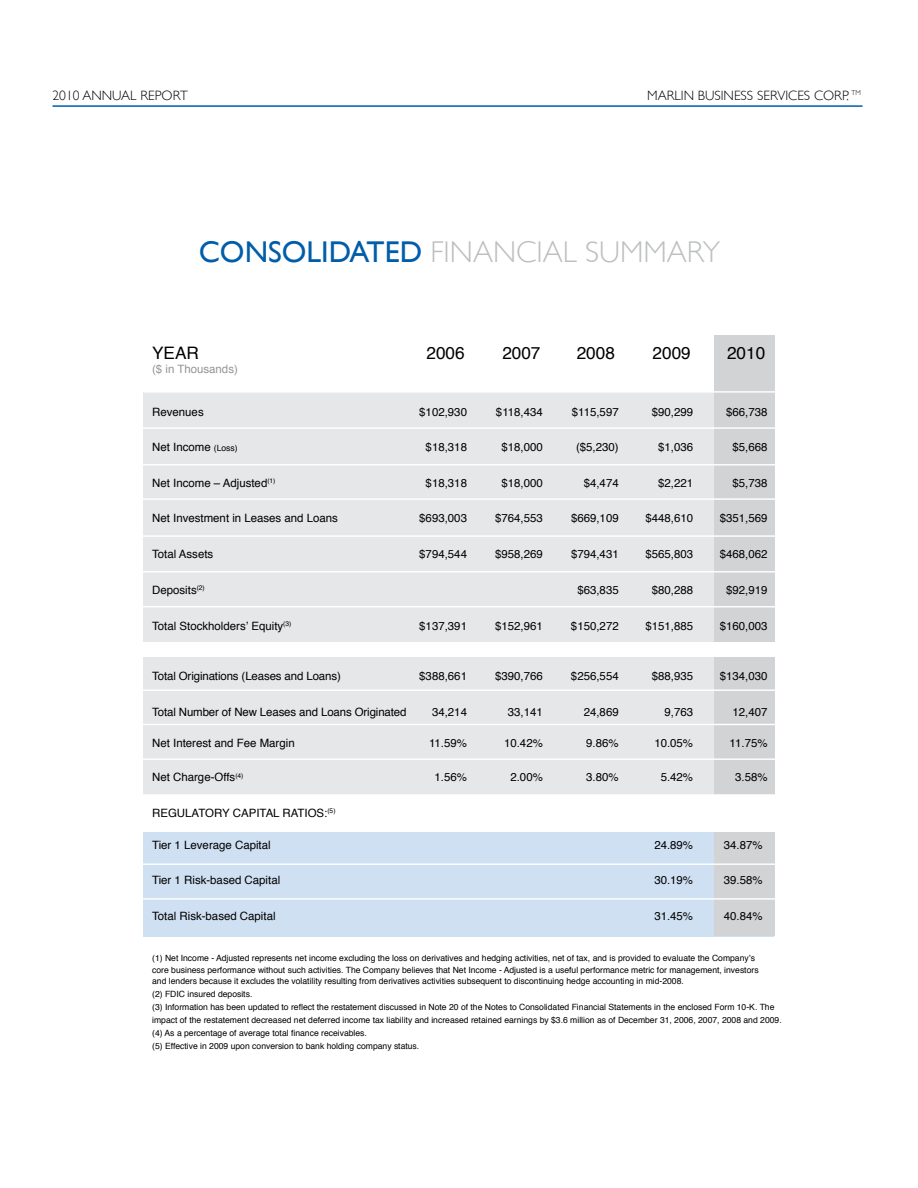
<style>
.page{position:relative;width:918px;height:1188px;background:#fff}
.page>*{position:absolute;margin:0;border:0;box-sizing:border-box;transform-origin:0 0}
.t1{font:300 30px "Gill Sans";color:#bcbec0}
.t2{font:17.1px "Helvetica";color:#000}
.t3{font:300 13.5px "Gill Sans";color:#000}
.t4{font:11.4px "Helvetica";color:#000}
.t5{font:11.4px "Helvetica";color:#939598}
.t6{font:8.55px/12.9px "Helvetica";color:#000}
.t7{font:6.75px "Helvetica";color:#000}
.s1{font-weight:400;color:#005daa}
.s2{font-size:8.55px}
.s3{font-size:11.4px}
</style>
<div class="page">
<hr style="left:52px;top:105px;width:810px;height:2px;background:#005daa">
<div style="left:144px;top:832px;width:630px;height:105px;background:#cfe0f3"></div>
<div style="left:144px;top:657px;width:630px;height:138px;background:#e6e7e8"></div>
<div style="left:144px;top:392px;width:630px;height:250px;background:#e6e7e8"></div>
<div style="left:714px;top:336px;width:61px;height:600px;background:#d1d3d4"></div>
<hr style="left:134px;top:427px;width:648px;height:2px;background:#fff">
<hr style="left:137px;top:464px;width:638px;height:2px;background:#fff">
<hr style="left:140px;top:498px;width:639px;height:2px;background:#fff">
<hr style="left:139px;top:535px;width:645px;height:2px;background:#fff">
<hr style="left:142px;top:571px;width:639px;height:2px;background:#fff">
<hr style="left:141px;top:758px;width:638px;height:2px;background:#fff">
<hr style="left:140px;top:689px;width:643px;height:2px;background:#fff">
<div style="left:130px;top:642px;width:651px;height:15px;background:#fff"></div>
<div style="left:700px;top:795px;width:83px;height:37px;background:#fff"></div>
<hr style="left:138px;top:898px;width:645px;height:2px;background:#fff">
<hr style="left:135px;top:863px;width:649px;height:2px;background:#fff">
<hr style="left:124px;top:794px;width:666px;height:2px;background:#fff">
<hr style="left:125px;top:724px;width:667px;height:1px;background:#fff">
<hr style="left:144px;top:391px;width:636px;height:2px;background:#fff">
<hr style="left:139px;top:606px;width:638px;height:1px;background:#fff">
<h3 class="t3" style="left:52px;top:87px;width:137px">2010 ANNUAL REPORT</h3>
<h3 class="t3" style="left:647px;top:87px;width:19px">MARLIN</h3>
<h3 class="t3" style="left:698px;top:87px;width:165px">BUSINESS SERVICES CORP. <sup>TM</sup></h3>
<h1 class="t1" style="left:199px;top:235px;width:523px"><span class="s1">CONSOLIDATED</span> FINANCIAL SUMMARY</h1>
<h2 class="t2" style="left:152px;top:340px;width:48px">YEAR</h2>
<h2 class="t2" style="left:426px;top:340px;width:40px">2006</h2>
<h2 class="t2" style="left:502px;top:340px;width:40px">2007</h2>
<h2 class="t2" style="left:577px;top:340px;width:40px">2008</h2>
<h2 class="t2" style="left:653px;top:340px;width:40px">2009</h2>
<h2 class="t2" style="left:727px;top:340px;width:40px">2010</h2>
<h3 class="t5" style="left:152px;top:360px;width:87px">($ in Thousands)</h3>
<h3 class="t4" style="left:152px;top:403px;width:53px">Revenues</h3>
<h3 class="t4" style="left:419px;top:403px;width:49px">$102,930</h3>
<h3 class="t4" style="left:496px;top:403px;width:48px">$118,434</h3>
<h3 class="t4" style="left:572px;top:403px;width:48px">$115,597</h3>
<h3 class="t4" style="left:652px;top:403px;width:43px">$90,299</h3>
<h3 class="t4" style="left:726px;top:403px;width:43px">$66,738</h3>
<h3 class="t4" style="left:152px;top:438px;width:87px">Net Income <span class="s2">(Loss)</span></h3>
<h3 class="t4" style="left:426px;top:438px;width:43px">$18,318</h3>
<h3 class="t4" style="left:502px;top:438px;width:43px">$18,000</h3>
<h3 class="t4" style="left:576px;top:438px;width:44px">($5,230)</h3>
<h3 class="t4" style="left:658px;top:438px;width:37px">$1,036</h3>
<h3 class="t4" style="left:733px;top:438px;width:37px">$5,668</h3>
<h3 class="t4" style="left:152px;top:474px;width:125px">Net Income – Adjusted<sup>(1)</sup></h3>
<h3 class="t4" style="left:426px;top:474px;width:43px">$18,318</h3>
<h3 class="t4" style="left:502px;top:474px;width:43px">$18,000</h3>
<h3 class="t4" style="left:584px;top:474px;width:37px">$4,474</h3>
<h3 class="t4" style="left:658px;top:474px;width:37px">$2,221</h3>
<h3 class="t4" style="left:733px;top:474px;width:37px">$5,738</h3>
<h3 class="t4" style="left:152px;top:510px;width:187px">Net Investment in Leases and Loans</h3>
<h3 class="t4" style="left:419px;top:510px;width:49px">$693,003</h3>
<h3 class="t4" style="left:495px;top:510px;width:49px">$764,553</h3>
<h3 class="t4" style="left:571px;top:510px;width:49px">$669,109</h3>
<h3 class="t4" style="left:645px;top:510px;width:49px">$448,610</h3>
<h3 class="t4" style="left:720px;top:510px;width:49px">$351,569</h3>
<h3 class="t4" style="left:152px;top:545px;width:63px">Total Assets</h3>
<h3 class="t4" style="left:419px;top:545px;width:49px">$794,544</h3>
<h3 class="t4" style="left:495px;top:545px;width:49px">$958,269</h3>
<h3 class="t4" style="left:571px;top:545px;width:49px">$794,431</h3>
<h3 class="t4" style="left:645px;top:545px;width:49px">$565,803</h3>
<h3 class="t4" style="left:720px;top:545px;width:49px">$468,062</h3>
<h3 class="t4" style="left:152px;top:581px;width:54px">Deposits<sup>(2)</sup></h3>
<h3 class="t4" style="left:577px;top:581px;width:43px">$63,835</h3>
<h3 class="t4" style="left:652px;top:581px;width:43px">$80,288</h3>
<h3 class="t4" style="left:726px;top:581px;width:43px">$92,919</h3>
<h3 class="t4" style="left:152px;top:617px;width:141px">Total Stockholders’ Equity<sup>(3)</sup></h3>
<h3 class="t4" style="left:419px;top:617px;width:49px">$137,391</h3>
<h3 class="t4" style="left:495px;top:617px;width:49px">$152,961</h3>
<h3 class="t4" style="left:571px;top:617px;width:49px">$150,272</h3>
<h3 class="t4" style="left:645px;top:617px;width:49px">$151,885</h3>
<h3 class="t4" style="left:720px;top:617px;width:49px">$160,003</h3>
<h3 class="t4" style="left:152px;top:667px;width:190px">Total Originations (Leases and Loans)</h3>
<h3 class="t4" style="left:419px;top:667px;width:49px">$388,661</h3>
<h3 class="t4" style="left:495px;top:667px;width:49px">$390,766</h3>
<h3 class="t4" style="left:571px;top:667px;width:49px">$256,554</h3>
<h3 class="t4" style="left:652px;top:667px;width:43px">$88,935</h3>
<h3 class="t4" style="left:720px;top:667px;width:49px">$134,030</h3>
<h3 class="t4" style="left:152px;top:703px;width:256px">Total Number of New Leases and Loans Originated</h3>
<h3 class="t4" style="left:432px;top:703px;width:37px">34,214</h3>
<h3 class="t4" style="left:508px;top:703px;width:37px">33,141</h3>
<h3 class="t4" style="left:584px;top:703px;width:37px">24,869</h3>
<h3 class="t4" style="left:665px;top:703px;width:30px">9,763</h3>
<h3 class="t4" style="left:733px;top:703px;width:37px">12,407</h3>
<h3 class="t4" style="left:152px;top:734px;width:144px">Net Interest and Fee Margin</h3>
<h3 class="t4" style="left:429px;top:734px;width:39px">11.59%</h3>
<h3 class="t4" style="left:504px;top:734px;width:40px">10.42%</h3>
<h3 class="t4" style="left:586px;top:734px;width:34px">9.86%</h3>
<h3 class="t4" style="left:654px;top:734px;width:40px">10.05%</h3>
<h3 class="t4" style="left:730px;top:734px;width:39px">11.75%</h3>
<h3 class="t4" style="left:152px;top:769px;width:93px">Net Charge-Offs<sup>(4)</sup></h3>
<h3 class="t4" style="left:435px;top:769px;width:34px">1.56%</h3>
<h3 class="t4" style="left:510px;top:769px;width:34px">2.00%</h3>
<h3 class="t4" style="left:586px;top:769px;width:34px">3.80%</h3>
<h3 class="t4" style="left:661px;top:769px;width:34px">5.42%</h3>
<h3 class="t4" style="left:735px;top:769px;width:34px">3.58%</h3>
<h3 class="t4" style="left:152px;top:804px;width:42px">Regulatory</h3>
<h3 class="t4" style="left:233px;top:804px;width:31px">Capital</h3>
<h3 class="t4" style="left:282px;top:804px;width:16px">Ratios</h3>
<p class="t7" style="left:324px;top:806px;width:13px"><span class="s3">:</span>(5)</p>
<h3 class="t4" style="left:152px;top:836px;width:120px">Tier 1 Leverage Capital</h3>
<h3 class="t4" style="left:654px;top:836px;width:40px">24.89%</h3>
<h3 class="t4" style="left:724px;top:836px;width:40px">34.87%</h3>
<h3 class="t4" style="left:152px;top:872px;width:130px">Tier 1 Risk-based Capital</h3>
<h3 class="t4" style="left:654px;top:872px;width:40px">30.19%</h3>
<h3 class="t4" style="left:724px;top:872px;width:40px">39.58%</h3>
<h3 class="t4" style="left:152px;top:907px;width:125px">Total Risk-based Capital</h3>
<h3 class="t4" style="left:654px;top:907px;width:40px">31.45%</h3>
<h3 class="t4" style="left:724px;top:907px;width:40px">40.84%</h3>
<p class="t6" style="left:152px;top:953px;width:608px;line-height:11.4px">(1) Net Income - Adjusted represents net income excluding the loss on derivatives and hedging activities, net of tax, and is provided to evaluate the Company’s core business performance without such activities. The Company believes that Net Income - Adjusted is a useful performance metric for management, investors and lenders because it excludes the volatility resulting from derivatives activities subsequent to discontinuing hedge accounting in mid-2008.</p>
<p class="t6" style="left:152px;top:988px;width:631px">(2) FDIC insured deposits.<br>(3) Information has been updated to reflect the restatement discussed in Note 20 of the Notes to Consolidated Financial Statements in the enclosed Form 10-K. The impact of the restatement decreased net deferred income tax liability and increased retained earnings by $3.6 million as of December 31, 2006, 2007, 2008 and 2009. (4) As a percentage of average total finance receivables.<br>(5) Effective in 2009 upon conversion to bank holding company status.</p>
</div>
